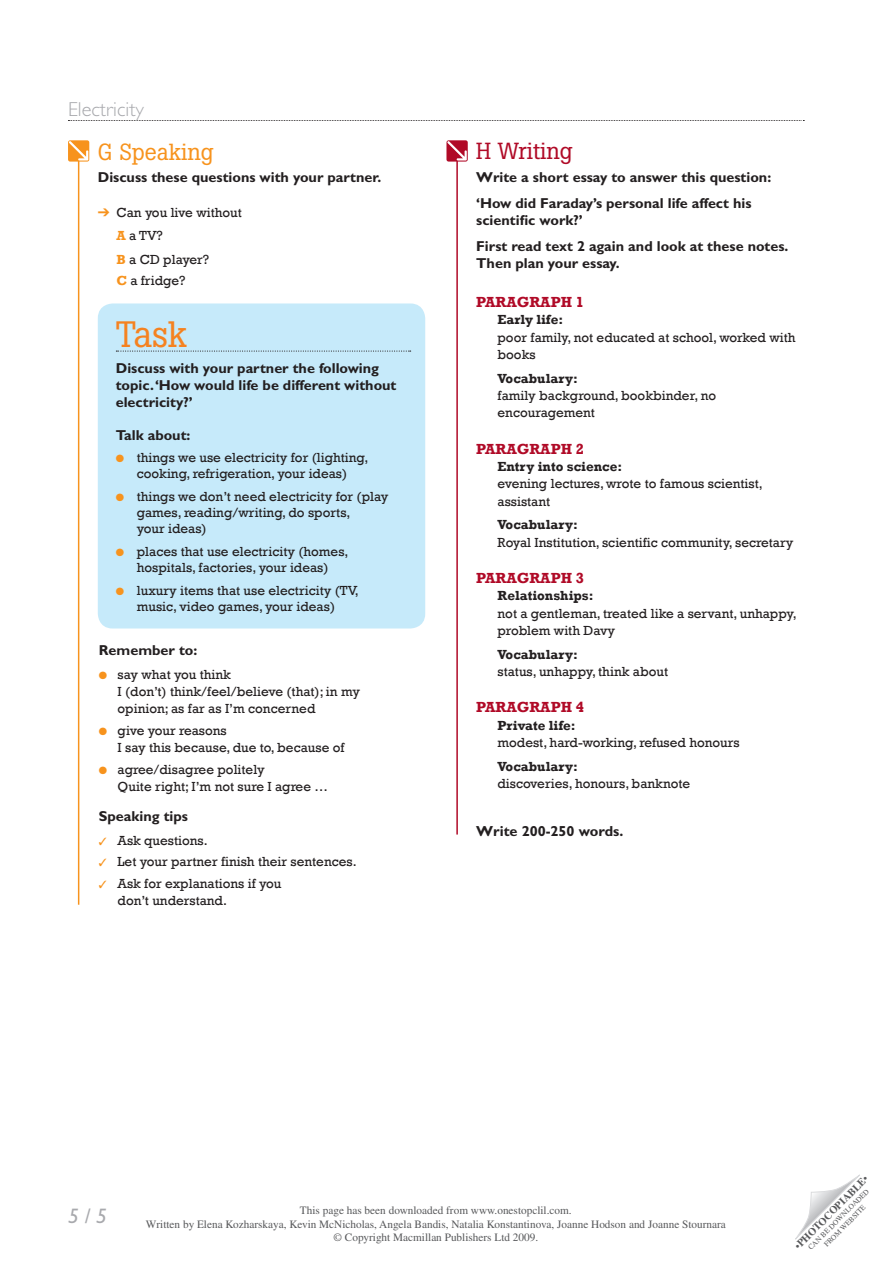
<style>
.page{position:relative;width:893px;height:1263px;background:#fff}
.page>*{position:absolute;margin:0;border:0;box-sizing:border-box;transform-origin:0 0}
.Task_head__orange{font:36.3px "Boton";color:#f58220}
.Vocabulary_head{font:23.1px "Boton";color:#f7931d}
.Vocabulary_head-2{font:23.1px "Boton";color:#b00a27}
.t1{font:italic 21px "Gill Sans Std";color:#a8a9ad}
.t2{font:300 20.25px "Gill Sans Std";color:#a8a9ad}
.Paragraph_subhead{font:700 15px "Rockwell";color:#b00a27}
.read_subhead{font:700 14.55px "Gill Sans Std";color:#231f20}
.Vocabulary_subhead{font:700 14.4px/17.2px "Gill Sans Std";color:#231f20}
.Paragraph{font:13.5px/17.2px "Rockwell";color:#231f20}
.Vocabulary{font:13.5px/17.2px "Rockwell";color:#231f20}
.Read_sub_sub{font:13.5px/16.2px "Rockwell";color:#231f20;text-align:center}
.Paragraph-2{font:700 13.5px "Rockwell";color:#231f20}
.t3{font:11.25px/13.5px "Times LT Std";color:#57585a;text-align:center}
.t4{font:700 10.5px "Times LT Std";color:#57585a}
.t5{font:7.5px/9px "Times LT Std";color:#57585a;text-align:center}
.s1{color:#f7931d}
.s2{font-weight:700;color:#f7931d}
.s3{font-weight:400}
</style>
<div class="page">
<svg style="left:795px;top:1175px;width:65px;height:64px"></svg>
<svg style="left:68px;top:120px;width:736px;height:1px"></svg>
<hr style="left:78px;top:161px;width:1px;height:744px;background:#f7931d">
<svg style="left:68px;top:140px;width:21px;height:22px"></svg>
<div style="left:98px;top:303px;width:327px;height:325px;background:#c6eafa;border-radius:15px"></div>
<svg style="left:116px;top:351px;width:295px;height:1px"></svg>
<hr style="left:456px;top:161px;width:2px;height:673px;background:#b00a27">
<svg style="left:446px;top:140px;width:22px;height:22px"></svg>
<p class="t2" style="left:68px;top:98px;width:77px">Electricity</p>
<p class="Vocabulary_head" style="left:98px;top:138px;width:117px">G Speaking</p>
<p class="Vocabulary_subhead" style="left:98px;top:169px;width:285px">Discuss these questions with your partner.</p>
<p class="Vocabulary" style="left:98px;top:204px;width:146px"><span class="s1">➔</span> Can you live without</p>
<p class="Vocabulary" style="left:117px;top:227px;width:48px"><span class="s2">A</span> a TV?</p>
<p class="Vocabulary" style="left:117px;top:251px;width:94px"><span class="s2">B</span> a CD player?</p>
<p class="Vocabulary" style="left:117px;top:272px;width:70px"><span class="s2">C</span> a fridge?</p>
<p class="Task_head__orange" style="left:116px;top:313px;width:72px">Task</p>
<p class="Vocabulary_subhead" style="left:116px;top:359px;width:282px">Discuss with your partner the following topic. ‘How would life be different without electricity?’</p>
<p class="Vocabulary_subhead" style="left:116px;top:426px;width:76px">Talk about:</p>
<p class="Read_sub_sub" style="left:116px;top:450px;width:254px"><span class="s1">●</span> things we use electricity for (lighting, cooking, refrigeration, your ideas)</p>
<p class="Read_sub_sub" style="left:137px;top:488px;width:253px;text-align:left;text-indent:-21px"><span class="s1">●</span> things we don’t need electricity for (play games, reading/writing, do sports,<br>your ideas)</p>
<p class="Read_sub_sub" style="left:116px;top:543px;width:234px"><span class="s1">●</span> places that use electricity (homes, hospitals, factories, your ideas)</p>
<p class="Read_sub_sub" style="left:116px;top:582px;width:244px"><span class="s1">●</span> luxury items that use electricity (TV, music, video games, your ideas)</p>
<p class="Vocabulary_subhead" style="left:99px;top:641px;width:100px">Remember to:</p>
<p class="Vocabulary" style="left:118px;top:666px;width:244px;text-indent:-19px"><span class="s1">●</span> say what you think<br>I (don’t) think/feel/believe (that); in my opinion; as far as I’m concerned</p>
<p class="Vocabulary" style="left:118px;top:722px;width:228px;text-indent:-19px"><span class="s1">●</span> give your reasons<br>I say this because, due to, because of</p>
<p class="Vocabulary" style="left:118px;top:761px;width:212px;text-indent:-19px"><span class="s1">●</span> agree/disagree politely<br>Quite right; I’m not sure I agree …</p>
<p class="Vocabulary_subhead" style="left:99px;top:808px;width:91px">Speaking tips</p>
<p class="Vocabulary" style="left:99px;top:832px;width:110px"><span class="s1">✓</span> Ask questions.</p>
<p class="Vocabulary" style="left:99px;top:853px;width:259px"><span class="s1">✓</span> Let your partner finish their sentences.</p>
<p class="Vocabulary" style="left:118px;top:875px;width:165px;text-indent:-19px"><span class="s1">✓</span> Ask for explanations if you don’t understand.</p>
<p class="Vocabulary_head-2" style="left:476px;top:137px;width:98px">H Writing</p>
<p class="Vocabulary_subhead" style="left:476px;top:169px;width:296px">Write a short essay to answer this question:</p>
<p class="Vocabulary_subhead" style="left:476px;top:194px;width:277px">‘How did Faraday’s personal life affect his scientific work?’</p>
<p class="Vocabulary_subhead" style="left:476px;top:238px;width:314px">First read text 2 again and look at these notes.<br>Then plan your essay.</p>
<p class="Paragraph_subhead" style="left:476px;top:293px;width:76px">Parag raph</p>
<p class="Paragraph_subhead" style="left:576px;top:293px;width:10px">1</p>
<p class="Paragraph-2" style="left:497px;top:312px;width:67px">Early life:</p>
<p class="Paragraph" style="left:497px;top:329px;width:299px">poor family, not educated at school, worked with books</p>
<p class="Paragraph-2" style="left:497px;top:370px;width:82px">Vocabulary:</p>
<p class="Paragraph" style="left:497px;top:387px;width:220px">family background, bookbinder, no encouragement</p>
<p class="Paragraph_subhead" style="left:476px;top:439px;width:76px">Parag raph</p>
<p class="Paragraph_subhead" style="left:576px;top:439px;width:10px">2</p>
<p class="Paragraph-2" style="left:497px;top:458px;width:126px">Entry into science:</p>
<p class="Paragraph" style="left:497px;top:475px;width:267px">evening lectures, wrote to famous scientist, assistant</p>
<p class="Paragraph-2" style="left:497px;top:516px;width:82px">Vocabulary:</p>
<p class="Paragraph" style="left:497px;top:534px;width:297px">Royal Institution, scientific community, secretary</p>
<p class="Paragraph_subhead" style="left:476px;top:569px;width:76px">Parag raph</p>
<p class="Paragraph_subhead" style="left:576px;top:569px;width:10px">3</p>
<p class="Paragraph-2" style="left:497px;top:588px;width:98px">Relationships:</p>
<p class="Paragraph" style="left:497px;top:605px;width:301px">not a gentleman, treated like a servant, unhappy, problem with Davy</p>
<p class="Paragraph-2" style="left:497px;top:646px;width:82px">Vocabulary:</p>
<p class="Paragraph" style="left:497px;top:663px;width:172px">status, unhappy, think about</p>
<p class="Paragraph_subhead" style="left:476px;top:698px;width:76px">Parag raph</p>
<p class="Paragraph_subhead" style="left:576px;top:698px;width:10px">4</p>
<p class="Paragraph-2" style="left:497px;top:717px;width:80px">Private life:</p>
<p class="Paragraph" style="left:497px;top:734px;width:244px">modest, hard-working, refused honours</p>
<p class="Paragraph-2" style="left:497px;top:758px;width:82px">Vocabulary:</p>
<p class="Paragraph" style="left:497px;top:775px;width:194px">discoveries, honours, banknote</p>
<p class="read_subhead" style="left:476px;top:822px;width:149px">Write 200-250 words.</p>
<h3 class="t1" style="left:68px;top:1204px;width:40px">5 / 5</h3>
<p class="t3" style="left:146px;top:1204px;width:581px">This page has been downloaded from www.onestopclil.com.<br>Written by Elena Kozharskaya, Kevin McNicholas, Angela Bandis, Natalia Konstantinova, Joanne Hodson and Joanne Stournara © Copyright Macmillan Publishers Ltd 2009.</p>
<p class="t4" style="left:792px;top:1243px;width:101px;rotate:-45deg"><span class="s3">•</span>PHOTOCOPIABLE<span class="s3">•</span></p>
<p class="t5" style="left:806px;top:1245px;width:84px;rotate:-45deg">CAN BE DOWNLOADED<br>FROM WEBSITE</p>
</div>
